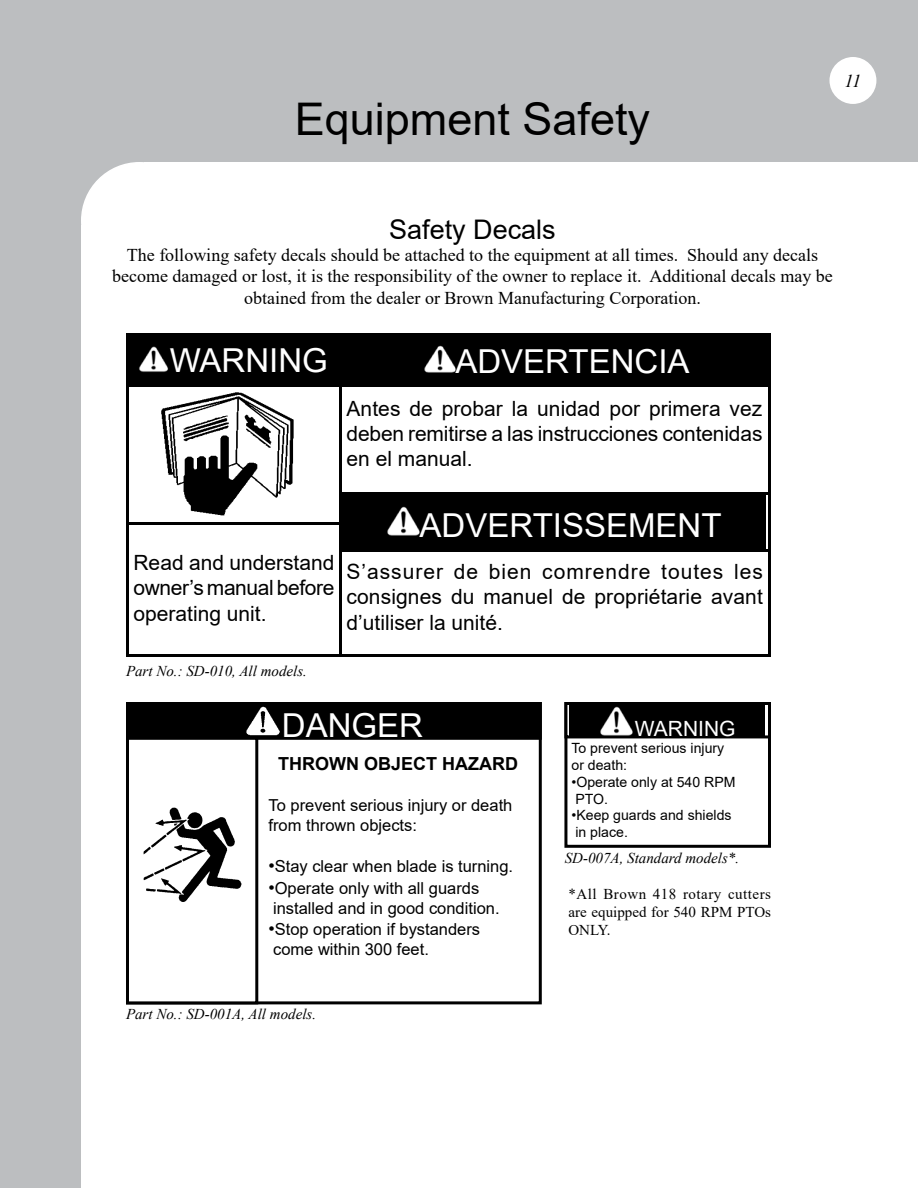
<style>
.page{position:relative;width:918px;height:1188px;background:#fff}
.page>*{position:absolute;margin:0;border:0;box-sizing:border-box;transform-origin:0 0}
.t1{font:45px "Arial";color:#000}
.t2{font:33px "Arial";color:#fff}
.t3{font:27px "Arial";color:#000}
.t4{font:21px/25.2px "Arial";color:#000;text-align:justify}
.t5{font:21px "Arial";color:#fff}
.t6{font:18px/21.6px "Times New Roman";color:#000;text-align:center}
.t7{font:700 18px "Arial";color:#000}
.t8{font:italic 18px "Times New Roman";color:#000}
.t9{font:16.5px/19.8px "Arial";color:#000}
.t10{font:italic 15px "Times New Roman";color:#000}
.t11{font:15px/18px "Times New Roman";color:#000;text-align:justify}
.t12{font:14.1px/17px "Arial";color:#000}
.s1{font-size:18px}
</style>
<div class="page">
<div style="left:81px;top:162px;width:63px;height:63px;background:#bcbec0"></div>
<div style="left:82px;top:163px;width:115px;height:115px;background:#fff;border-radius:50%"></div>
<div style="left:81px;top:162px;width:117px;height:117px;border:2px solid #fff;border-radius:50%"></div>
<div style="left:0;top:0;width:918px;height:162px;background:#bcbec0"></div>
<div style="left:0;top:162px;width:81px;height:1026px;background:#bcbec0"></div>
<div style="left:830px;top:57px;width:46px;height:47px;background:#fff;border-radius:50%"></div>
<div style="left:340px;top:334px;width:430px;height:52px;background:#000"></div>
<div style="left:339px;top:333px;width:432px;height:54px;border:3px solid #000"></div>
<div style="left:339px;top:549px;width:432px;height:108px;border:3px solid #000"></div>
<div style="left:128px;top:334px;width:212px;height:52px;background:#000"></div>
<div style="left:126px;top:333px;width:216px;height:54px;border:3px solid #000"></div>
<div style="left:126px;top:522px;width:216px;height:135px;border:3px solid #000"></div>
<img style="left:424px;top:345px;width:32px;height:28px">
<div style="left:340px;top:492px;width:426px;height:58px;background:#000"></div>
<img style="left:387px;top:506px;width:33px;height:30px">
<img style="left:139px;top:346px;width:29px;height:26px">
<hr style="left:768px;top:493px;width:3px;height:58px;background:#000">
<img style="left:161px;top:392px;width:133px;height:124px">
<div style="left:128px;top:704px;width:412px;height:34px;background:#000"></div>
<div style="left:126px;top:702px;width:416px;height:38px;border:3px solid #000"></div>
<div style="left:126px;top:737px;width:132px;height:267px;border:3px solid #000"></div>
<img style="left:143px;top:807px;width:99px;height:95px">
<img style="left:246px;top:705px;width:36px;height:32px">
<div style="left:564px;top:702px;width:207px;height:146px;border:3px solid #000"></div>
<div style="left:564px;top:702px;width:207px;height:36px;border:3px solid #000"></div>
<div style="left:570px;top:704px;width:195px;height:34px;background:#000"></div>
<img style="left:600px;top:706px;width:33px;height:30px">
<h1 class="t1" style="left:295px;top:88px;width:357px">Equipment Safety</h1>
<p class="t8" style="left:845px;top:68px;width:18px">11</p>
<p class="t3" style="left:389px;top:211px;width:168px">Safety Decals</p>
<p class="t6" style="left:112px;top:243px;width:722px">The following safety decals should be attached to the equipment at all times. Should any decals become damaged or lost, it is the responsibility of the owner to replace it. Additional decals may be obtained from the dealer or Brown Manufacturing Corporation.</p>
<h2 class="t2" style="left:170px;top:338px;width:160px">WARNING</h2>
<h2 class="t2" style="left:455px;top:339px;width:236px">ADVERTENCIA</h2>
<p class="t4" style="left:346px;top:396px;width:418px">Antes de probar la unidad por primera vez deben remitirse a las instrucciones contenidas en el manual.</p>
<p class="t4" style="left:133px;top:550px;width:202px">Read and understand owner’s manual before operating unit.</p>
<h2 class="t2" style="left:420px;top:502px;width:303px">ADVERTISSEMENT</h2>
<p class="t4" style="left:346px;top:559px;width:418px">S’assurer de bien comrendre toutes les consignes du manuel de propriétarie avant d’utiliser la unité.</p>
<p class="t10" style="left:126px;top:661px;width:182px">Part No.: SD-010, All models.</p>
<h2 class="t2" style="left:282px;top:702px;width:143px">DANGER</h2>
<p class="t7" style="left:278px;top:751px;width:241px">THROWN OBJECT HAZARD</p>
<p class="t9" style="left:268px;top:795px;width:245px">To prevent serious injury or death from thrown objects:</p>
<p class="t9" style="left:268px;top:856px;width:246px"><span class="s1">•</span>Stay clear when blade is turning.</p>
<p class="t9" style="left:268px;top:878px;width:233px"><span class="s1">•</span>Operate only with all guards installed and in good condition.</p>
<p class="t9" style="left:268px;top:919px;width:213px"><span class="s1">•</span>Stop operation if bystanders come within 300 feet.</p>
<p class="t10" style="left:126px;top:1004px;width:192px">Part No.: SD-001A, All models.</p>
<p class="t5" style="left:635px;top:714px;width:102px">WARNING</p>
<p class="t12" style="left:572px;top:739px;width:154px">To prevent serious injury or death:</p>
<p class="t12" style="left:572px;top:773px;width:166px">•Operate only at 540 RPM<br>PTO.</p>
<p class="t12" style="left:572px;top:807px;width:162px">•Keep guards and shields in place.</p>
<p class="t10" style="left:565px;top:847px;width:176px">SD-007A, Standard models*.</p>
<p class="t11" style="left:568px;top:884px;width:204px">*All Brown 418 rotary cutters are equipped for 540 RPM PTOs ONLY.</p>
</div>
